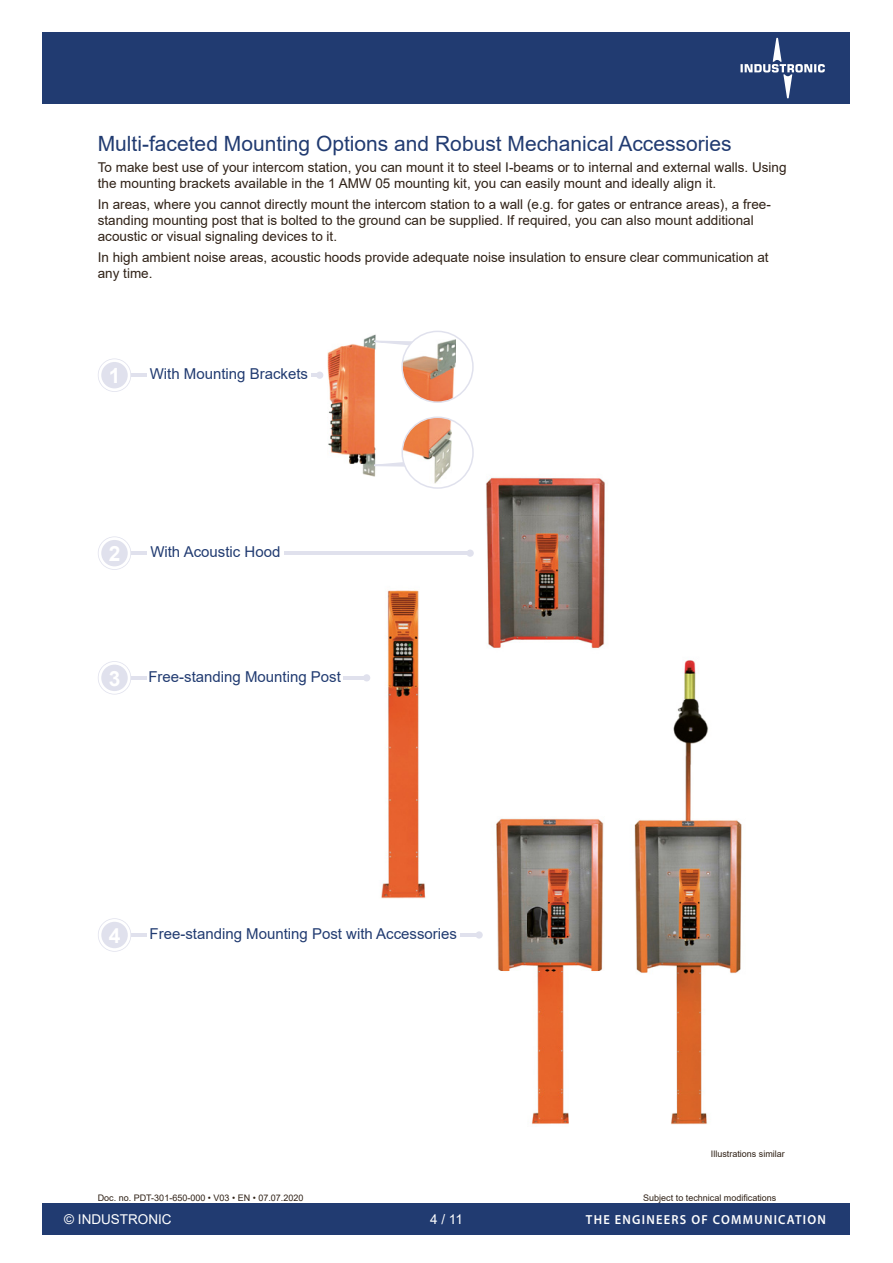
<style>
.page{position:relative;width:893px;height:1263px;background:#fff}
.page>*{position:absolute;margin:0;border:0;box-sizing:border-box;transform-origin:0 0}
.t1{font:21px "Arial";color:#213b71}
.t2{font:700 21px "Arial";color:#fff}
.t3{font:15px "Arial";color:#213b71}
.t4{font:13.5px/16.2px "Arial";color:#2f2116}
.t5{font:13.5px "Arial";color:#fff}
.t6{font:600 13.2px "Myriad Pro";letter-spacing:.1em;color:#fff;scale:.95 1}
.t7{font:9px "Arial";color:#2f2116}
</style>
<div class="page">
<div style="left:43px;top:1203px;width:807px;height:32px;background:#213b71"></div>
<div style="left:43px;top:32px;width:807px;height:72px;background:#213b71"></div>
<svg style="left:740px;top:38px;width:85px;height:61px"></svg>
<hr style="left:115px;top:373px;width:185px;height:4px;background:#e0e1ed">
<hr style="left:115px;top:374px;width:206px;height:3px;background:#e0e1ed">
<div style="left:316px;top:372px;width:7px;height:7px;background:#e0e1ed;border-radius:50%"></div>
<div style="left:147px;top:368px;width:164px;height:16px;background:#fff"></div>
<svg style="left:98px;top:358px;width:33px;height:34px"></svg>
<div style="left:101px;top:362px;width:27px;height:26px;background:#e0e1ed;border-radius:50%"></div>
<img style="left:327px;top:335px;width:48px;height:142px">
<svg style="left:374px;top:331px;width:100px;height:72px"></svg>
<svg style="left:374px;top:416px;width:100px;height:73px"></svg>
<hr style="left:116px;top:551px;width:355px;height:4px;background:#e0e1ed">
<div style="left:467px;top:549px;width:7px;height:8px;background:#e0e1ed;border-radius:50%"></div>
<svg style="left:98px;top:536px;width:33px;height:34px"></svg>
<div style="left:101px;top:540px;width:27px;height:26px;background:#e0e1ed;border-radius:50%"></div>
<div style="left:147px;top:546px;width:137px;height:11px;background:#fff"></div>
<img style="left:486px;top:477px;width:119px;height:172px">
<hr style="left:115px;top:676px;width:252px;height:4px;background:#e0e1ed">
<div style="left:363px;top:674px;width:7px;height:7px;background:#e0e1ed;border-radius:50%"></div>
<svg style="left:98px;top:661px;width:33px;height:33px"></svg>
<div style="left:101px;top:665px;width:27px;height:26px;background:#e0e1ed;border-radius:50%"></div>
<div style="left:147px;top:671px;width:195px;height:11px;background:#fff"></div>
<img style="left:381px;top:590px;width:45px;height:308px">
<hr style="left:115px;top:933px;width:198px;height:4px;background:#e0e1ed">
<hr style="left:115px;top:933px;width:364px;height:3px;background:#e0e1ed">
<div style="left:475px;top:931px;width:8px;height:7px;background:#e0e1ed;border-radius:50%"></div>
<svg style="left:98px;top:918px;width:33px;height:34px"></svg>
<div style="left:101px;top:922px;width:27px;height:26px;background:#e0e1ed;border-radius:50%"></div>
<div style="left:147px;top:928px;width:313px;height:11px;background:#fff"></div>
<img style="left:496px;top:818px;width:108px;height:307px">
<img style="left:634px;top:660px;width:108px;height:465px">
<h1 class="t1" style="left:98px;top:132px;width:635px">Multi-faceted Mounting Options and Robust Mechanical Accessories</h1>
<p class="t4" style="left:98px;top:159px;width:690px">To make best use of your intercom station, you can mount it to steel I-beams or to internal and external walls. Using the mounting brackets available in the 1 AMW 05 mounting kit, you can easily mount and ideally align it.</p>
<p class="t4" style="left:98px;top:196px;width:675px">In areas, where you cannot directly mount the intercom station to a wall (e.g. for gates or entrance areas), a free&shy;standing mounting post that is bolted to the ground can be supplied. If required, you can also mount additional acoustic or visual signaling devices to it.</p>
<p class="t4" style="left:98px;top:249px;width:672px">In high ambient noise areas, acoustic hoods provide adequate noise insulation to ensure clear communication at any time.</p>
<h1 class="t2" style="left:109px;top:364px;width:13px">1</h1>
<p class="t3" style="left:150px;top:365px;width:160px">With Mounting Brackets</p>
<h1 class="t2" style="left:109px;top:542px;width:13px">2</h1>
<p class="t3" style="left:150px;top:543px;width:132px">With Acoustic Hood</p>
<h1 class="t2" style="left:109px;top:667px;width:13px">3</h1>
<p class="t3" style="left:148px;top:668px;width:194px">Free-standing Mounting Post</p>
<h1 class="t2" style="left:109px;top:924px;width:13px">4</h1>
<p class="t3" style="left:149px;top:926px;width:309px">Free-standing Mounting Post with Accessories</p>
<p class="t7" style="left:711px;top:1148px;width:76px">Illustrations similar</p>
<p class="t7" style="left:98px;top:1193px;width:207px">Doc. no. PDT-301-650-000 • V03 • EN • 07.07.2020</p>
<p class="t7" style="left:643px;top:1193px;width:135px">Subject to technical modifications</p>
<p class="t5" style="left:64px;top:1211px;width:109px">© INDUSTRONIC</p>
<p class="t5" style="left:430px;top:1211px;width:34px">4 / 11</p>
<p class="t6" style="left:586px;top:1212px;width:254px">THE ENGINEERS OF COMMUNICATION</p>
</div>
